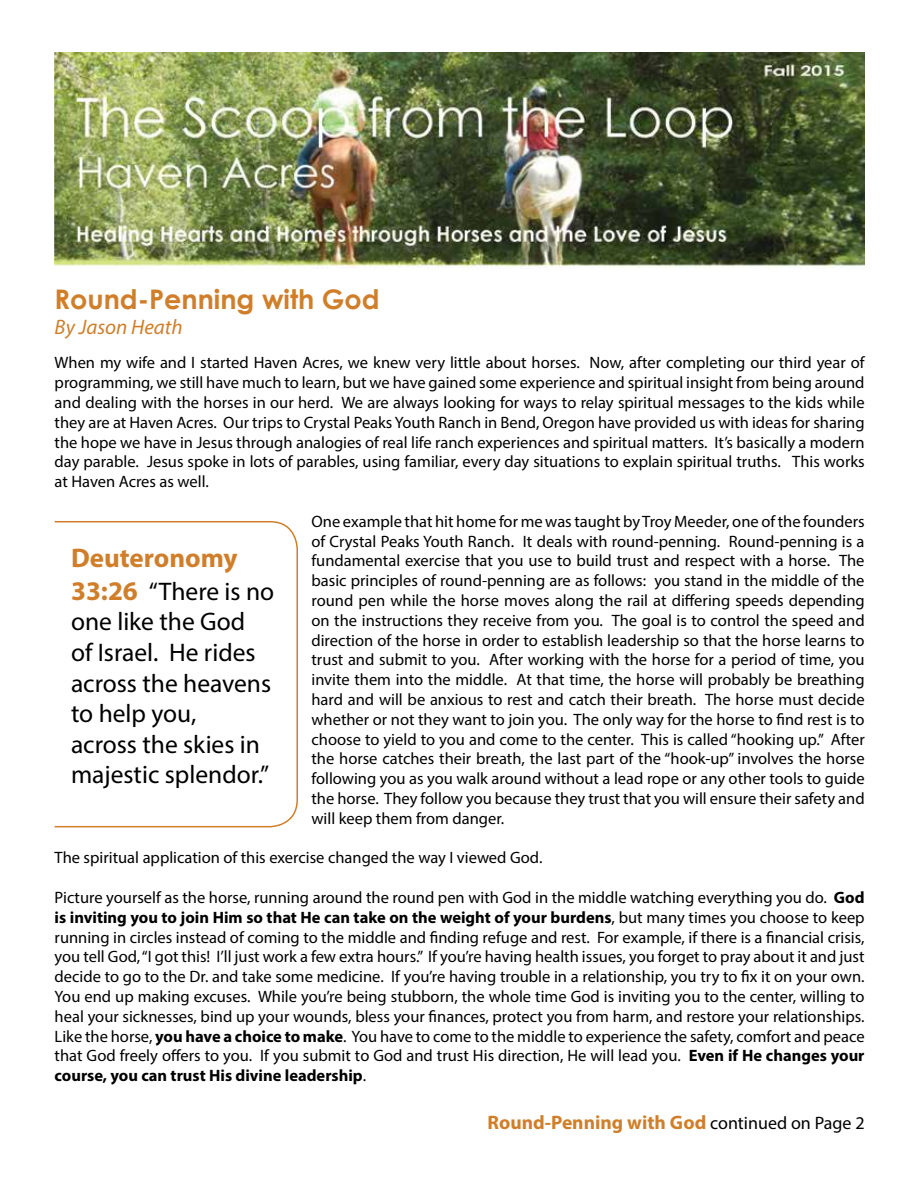
<style>
.page{position:relative;width:918px;height:1188px;background:#fff}
.page>*{position:absolute;margin:0;border:0;box-sizing:border-box;transform-origin:0 0}
.t1{font:700 27px "Century Gothic";color:#d07e29}
.t2{font:700 27px "Myriad Pro";color:#d07e29}
.t3{font:25.5px/30.6px "Myriad Pro";color:#000}
.t4{font:italic 21px "Myriad Pro";color:#d07e29}
.t5{font:700 19.5px "Myriad Pro";color:#d07e29}
.t6{font:16.5px/19.8px "Myriad Pro";color:#000;text-align:justify}
.s1{font-weight:700}
.s2{font-weight:400;font-size:18px;color:#000}
.s3{font-weight:700;font-size:27px;color:#d07e29}
</style>
<div class="page">
<svg style="left:54px;top:521px;width:244px;height:307px"></svg>
<img style="left:55px;top:52px;width:810px;height:216px">
<h1 class="t1" style="left:55px;top:279px;width:327px">Round-Penning with God</h1>
<p class="t4" style="left:55px;top:314px;width:129px">By Jason Heath</p>
<p class="t6" style="left:55px;top:353px;width:812px">When my wife and I started Haven Acres, we knew very little about horses. Now, after completing our third year of programming, we still have much to learn, but we have gained some experience and spiritual insight from being around and dealing with the horses in our herd. We are always looking for ways to relay spiritual messages to the kids while they are at Haven Acres. Our trips to Crystal Peaks Youth Ranch in Bend, Oregon have provided us with ideas for sharing the hope we have in Jesus through analogies of real life ranch experiences and spiritual matters. It’s basically a modern day parable. Jesus spoke in lots of parables, using familiar, every day situations to explain spiritual truths. This works at Haven Acres as well.</p>
<p class="t6" style="left:311px;top:511px;width:555px">One example that hit home for me was taught by Troy Meeder, one of the founders of Crystal Peaks Youth Ranch. It deals with round-penning. Round-penning is a fundamental exercise that you use to build trust and respect with a horse. The basic principles of round-penning are as follows: you stand in the middle of the round pen while the horse moves along the rail at differing speeds depending on the instructions they receive from you. The goal is to control the speed and direction of the horse in order to establish leadership so that the horse learns to trust and submit to you. After working with the horse for a period of time, you invite them into the middle. At that time, the horse will probably be breathing hard and will be anxious to rest and catch their breath. The horse must decide whether or not they want to join you. The only way for the horse to find rest is to choose to yield to you and come to the center. This is called “hooking up.” After the horse catches their breath, the last part of the “hook-up” involves the horse following you as you walk around without a lead rope or any other tools to guide the horse. They follow you because they trust that you will ensure their safety and will keep them from danger.</p>
<p class="t6" style="left:55px;top:848px;width:489px">The spiritual application of this exercise changed the way I viewed God.</p>
<p class="t6" style="left:55px;top:887px;width:812px">Picture yourself as the horse, running around the round pen with God in the middle watching everything you do. <span class="s1">God is inviting you to join Him so that He can take on the weight of your burdens</span>, but many times you choose to keep running in circles instead of coming to the middle and finding refuge and rest. For example, if there is a financial crisis, you tell God, “I got this! I’ll just work a few extra hours.” If you’re having health issues, you forget to pray about it and just decide to go to the Dr. and take some medicine. If you’re having trouble in a relationship, you try to fix it on your own.<br>You end up making excuses. While you’re being stubborn, the whole time God is inviting you to the center, willing to heal your sicknesses, bind up your wounds, bless your finances, protect you from harm, and restore your relationships.<br>Like the horse, <span class="s1">you have a choice to make</span>. You have to come to the middle to experience the safety, comfort and peace that God freely offers to you. If you submit to God and trust His direction, He will lead you. <span class="s1">Even if He changes your course, you can trust His divine leadership</span>.</p>
<p class="t5" style="left:488px;top:1110px;width:379px">Round-Penning with God <span class="s2">continued on Page 2</span></p>
<h1 class="t2" style="left:71px;top:541px;width:168px">Deuteronomy</h1>
<h2 class="t3" style="left:71px;top:576px;width:205px"><span class="s3">33:26</span> “There is no one like the God<br>of Israel. He rides across the heavens to help you,<br>across the skies in majestic splendor.”</h2>
</div>
